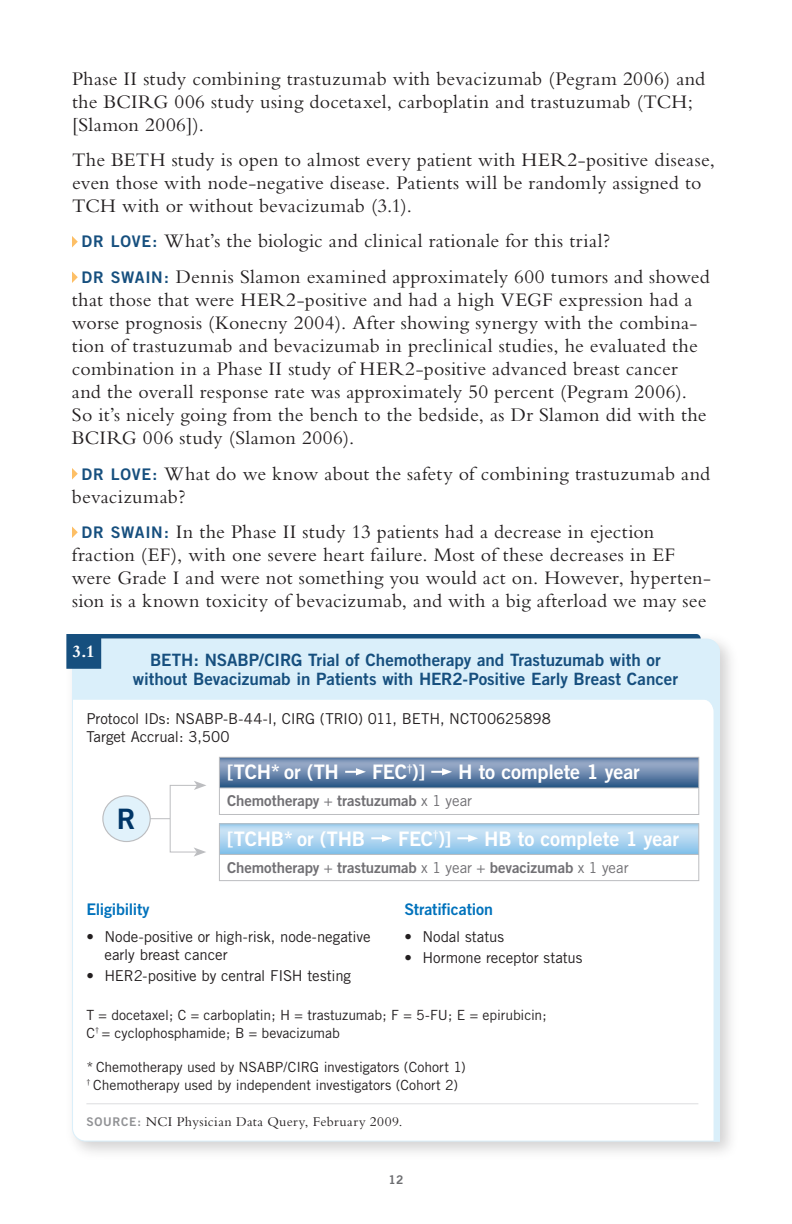
<style>
.page{position:relative;width:792px;height:1224px;background:#fff}
.page>*{position:absolute;margin:0;border:0;box-sizing:border-box;transform-origin:0 0}
.t1{font:28.2px "Trade Gothic LT Std Bd 2";color:#003667}
.t2{font:20px/23px "Bembo RTP Std";letter-spacing:.01em;color:#231f20}
.t3{font:20px "Trade Gothic LT Std Bd 2";letter-spacing:-.01em;color:#fff}
.t4{font:700 18px "Bembo RTP Std";color:#fff}
.t5{font:17px/19px "Trade Gothic LT Std Bd 2";letter-spacing:-.005em;color:#164f7e;text-align:center}
.t6{font:16px "Trade Gothic LT Std Bd 2";letter-spacing:-.015em;color:#0072bc}
.t7{font:15px/18px "Trade Gothic LT Std";letter-spacing:-.005em;color:#231f20}
.t8{font:15px "Trade Gothic LT Std Bd 2";letter-spacing:-.005em;color:#717074}
.t9{font:14px/18px "Trade Gothic LT Std";letter-spacing:-.005em;color:#231f20}
.t10{font:14px "Bembo RTP Std";letter-spacing:.03em;color:#231f20}
.t11{font:12px "Trade Gothic LT Std Bd 2";color:#6c6d70}
.s1{font-family:"Trade Gothic LT Std Bd 2";font-size:16px;color:#164f7e}
.s2{font-family:"Trade Gothic LT Std"}
.s3{font-family:"Trade Gothic LT Std Bd 2";font-size:12px;color:#919295}
</style>
<div class="page">
<div style="left:63px;top:630px;width:677px;height:533px;background:#231f20;opacity:.2"></div>
<svg style="left:72px;top:638px;width:648px;height:503px"></svg>
<svg style="left:66px;top:634px;width:635px;height:35px;background:#b8d3e4"></svg>
<hr style="left:135px;top:818px;width:35px;height:1px;background:#bcbdc0">
<div style="left:103px;top:796px;width:47px;height:46px;background:#e1f2fb;border-radius:50%"></div>
<div style="left:102px;top:795px;width:49px;height:47px;border:1px solid #bcbdc0;border-radius:50%"></div>
<div style="left:170px;top:785px;width:28px;height:68px;border:1px solid #bcbdc0"></div>
<svg style="left:194px;top:781px;width:13px;height:9px"></svg>
<svg style="left:194px;top:847px;width:12px;height:10px"></svg>
<svg style="left:221px;top:759px;width:476px;height:28px;background:#6885ab"></svg>
<svg style="left:221px;top:825px;width:476px;height:29px;background:#aad3ef"></svg>
<svg style="left:72px;top:236px;width:6px;height:11px"></svg>
<svg style="left:72px;top:271px;width:6px;height:12px"></svg>
<svg style="left:72px;top:468px;width:6px;height:12px"></svg>
<svg style="left:72px;top:526px;width:6px;height:12px"></svg>
<hr style="left:86px;top:1103px;width:612px;height:1px;background:#dcdddf">
<hr style="left:220px;top:787px;width:478px;height:1px;background:#bcbdc0">
<svg style="left:345px;top:768px;width:21px;height:7px"></svg>
<svg style="left:431px;top:768px;width:21px;height:7px"></svg>
<div style="left:219px;top:757px;width:480px;height:58px;border:1px solid #bcbdc0"></div>
<hr style="left:220px;top:854px;width:478px;height:1px;background:#bcbdc0">
<svg style="left:371px;top:835px;width:21px;height:7px"></svg>
<svg style="left:457px;top:835px;width:21px;height:7px"></svg>
<div style="left:219px;top:823px;width:480px;height:58px;border:1px solid #bcbdc0"></div>
<p class="t2" style="left:72px;top:67px;width:635px">Phase II study combining trastuzumab with bevacizumab (Pegram 2006) and the BCIRG 006 study using docetaxel, carboplatin and trastuzumab (TCH; [Slamon 2006]).</p>
<p class="t2" style="left:72px;top:148px;width:644px">The BETH study is open to almost every patient with HER2-positive disease, even those with node-negative disease. Patients will be randomly assigned to<br>TCH with or without bevacizumab (3.1).</p>
<p class="t2" style="left:82px;top:223px;width:630px;line-height:35.6px"><span class="s1">DR LOVE:</span> What’s the biologic and clinical rationale for this trial?<br><span class="s1">DR SWAIN:</span> Dennis Slamon examined approximately 600 tumors and showed</p>
<p class="t2" style="left:72px;top:288px;width:636px">that those that were HER2-positive and had a high VEGF expression had a worse prognosis (Konecny 2004). After showing synergy with the combina&shy;tion of trastuzumab and bevacizumab in preclinical studies, he evaluated the combination in a Phase II study of HER2-positive advanced breast cancer and the overall response rate was approximately 50 percent (Pegram 2006).<br>So it’s nicely going from the bench to the bedside, as Dr Slamon did with the BCIRG 006 study (Slamon 2006).</p>
<p class="t2" style="left:72px;top:461px;width:640px;text-indent:10px"><span class="s1">DR LOVE:</span> What do we know about the safety of combining trastuzumab and bevacizumab?</p>
<p class="t2" style="left:72px;top:520px;width:640px;text-indent:10px"><span class="s1">DR SWAIN:</span> In the Phase II study 13 patients had a decrease in ejection fraction (EF), with one severe heart failure. Most of these decreases in EF were Grade I and were not something you would act on. However, hyperten&shy;sion is a known toxicity of bevacizumab, and with a big afterload we may see</p>
<p class="t4" style="left:73px;top:642px;width:24px">3.1</p>
<p class="t5" style="left:133px;top:650px;width:547px">BETH: NSABP/CIRG Trial of Chemotherapy and Trastuzumab with or without Bevacizumab in Patients with HER2-Positive Early Breast Cancer</p>
<p class="t7" style="left:86px;top:710px;width:466px">Protocol IDs: NSABP-B-44-I, CIRG (TRIO) 011, BETH, NCT00625898<br>Target Accrual: 3,500</p>
<h1 class="t1" style="left:117px;top:802px;width:20px">R</h1>
<p class="t3" style="left:227px;top:760px;width:113px">[TCH* or (TH</p>
<p class="t3" style="left:372px;top:760px;width:55px">FEC<sup>†</sup>)]</p>
<p class="t3" style="left:458px;top:760px;width:183px">H to complete 1 year</p>
<p class="t8" style="left:227px;top:792px;width:247px">Chemotherapy <span class="s2">+</span> trastuzumab <span class="s2">x 1 year</span></p>
<p class="t3" style="left:227px;top:826px;width:140px">[TCHB* or (THB</p>
<p class="t3" style="left:398px;top:826px;width:55px">FEC<sup>†</sup>)]</p>
<p class="t3" style="left:484px;top:826px;width:196px">HB to complete 1 year</p>
<p class="t8" style="left:227px;top:858px;width:403px">Chemotherapy <span class="s2">+</span> trastuzumab <span class="s2">x 1 year +</span> bevacizumab <span class="s2">x 1 year</span></p>
<p class="t6" style="left:86px;top:900px;width:65px">Eligibility</p>
<p class="t7" style="left:104px;top:927px;width:268px;text-indent:-18px">• Node-positive or high-risk, node-negative early breast cancer</p>
<p class="t7" style="left:86px;top:966px;width:266px">• HER2-positive by central FISH testing</p>
<p class="t6" style="left:404px;top:900px;width:90px">Stratification</p>
<p class="t7" style="left:404px;top:927px;width:101px">• Nodal status</p>
<p class="t7" style="left:404px;top:948px;width:180px">• Hormone receptor status</p>
<p class="t9" style="left:86px;top:1006px;width:462px">T = docetaxel; C = carboplatin; H = trastuzumab; F = 5-FU; E = epirubicin;<br>C<sup>†</sup> = cyclophosphamide; B = bevacizumab</p>
<p class="t9" style="left:86px;top:1058px;width:381px">* Chemotherapy used by NSABP/CIRG investigators (Cohort 1) <sup>†</sup> Chemotherapy used by independent investigators (Cohort 2)</p>
<p class="t10" style="left:86px;top:1113px;width:317px"><span class="s3">SOURCE:</span> NCI Physician Data Query, February 2009.</p>
<p class="t11" style="left:389px;top:1172px;width:16px">12</p>
</div>
